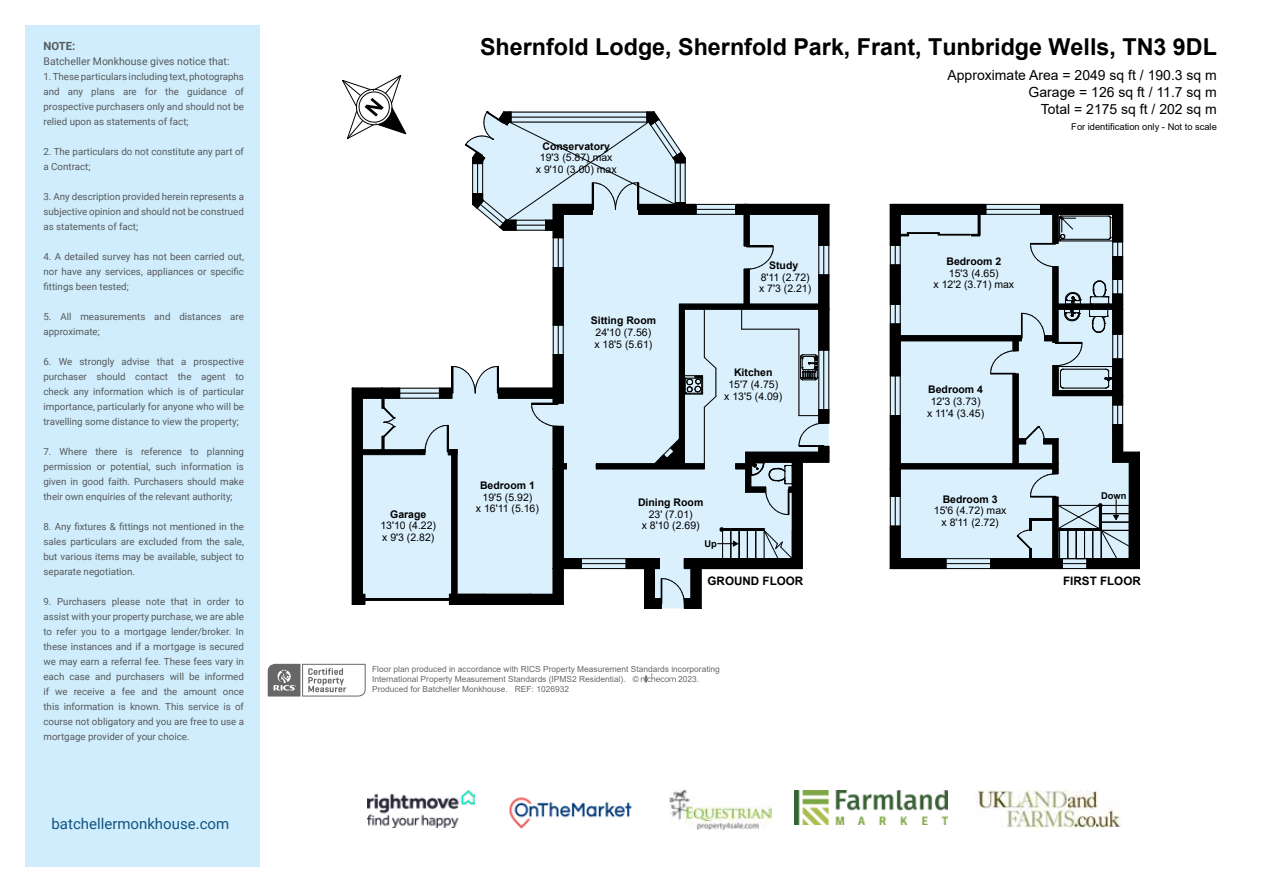
<style>
.page{position:relative;width:1263px;height:893px;background:#fff}
.page>*{position:absolute;margin:0;border:0;box-sizing:border-box;transform-origin:0 0}
.t1{font:700 23.25px "Arial";color:#000}
.t2{font:15px "Roboto";color:#115481}
.t3{font:13.95px/17px "Arial";color:#000;text-align:right}
.t4{font:700 11.7px "Arial";color:#000}
.t5{font:700 11.25px "Roboto";color:#58595b}
.t6{font:10.5px/11.7px "Arial";color:#000;text-align:center}
.t7{font:700 10.5px "Arial";color:#000}
.t8{font:10.5px "Roboto";color:#58595b}
.t9{font:9.75px/15px "Roboto";color:#58595b;text-align:justify}
.t10{font:9.3px "Arial";color:#000}
.t11{font:700 9.3px "Arial";color:#000}
.t12{font:8.4px/10.2px "Arial";color:rgb(0 0 0/.6)}
.s1{font-size:8.1px}
</style>
<div class="page">
<div style="left:26px;top:26px;width:234px;height:841px;background:#cfedfc"></div>
<svg style="left:406px;top:133px;width:412px;height:461px;fill:#dbf0fd"></svg>
<svg style="left:267px;top:663px;width:99px;height:34px"></svg>
<svg style="left:641px;top:673px;width:35px;height:9px"></svg>
<svg style="left:342px;top:75px;width:64px;height:64px"></svg>
<div style="left:553px;top:355px;width:10px;height:48px;background:#000"></div>
<hr style="left:563px;top:355px;width:1px;height:48px;background:#000">
<div style="left:596px;top:464px;width:108px;height:5px;background:#000"></div>
<hr style="left:596px;top:469px;width:108px;height:1px;background:#000">
<div style="left:679px;top:309px;width:5px;height:155px;background:#000"></div>
<hr style="left:684px;top:309px;width:1px;height:155px;background:#000">
<div style="left:626px;top:558px;width:33px;height:11px;background:#000"></div>
<div style="left:819px;top:309px;width:10px;height:41px;background:#000"></div>
<hr style="left:818px;top:309px;width:1px;height:41px;background:#000">
<div style="left:498px;top:388px;width:55px;height:10px;background:#000"></div>
<hr style="left:498px;top:398px;width:55px;height:1px;background:#000">
<hr style="left:449px;top:604px;width:114px;height:1px;background:#000">
<hr style="left:581px;top:558px;width:45px;height:1px;background:#000">
<hr style="left:581px;top:568px;width:45px;height:1px;background:#000">
<hr style="left:581px;top:563px;width:45px;height:1px;background:#000">
<svg style="left:528px;top:388px;width:54px;height:217px;background:#a4b3bc"></svg>
<hr style="left:563px;top:325px;width:1px;height:30px;background:#000">
<hr style="left:553px;top:325px;width:1px;height:30px;background:#000">
<hr style="left:558px;top:325px;width:1px;height:30px;background:#000">
<svg style="left:889px;top:203px;width:251px;height:367px;background:#b1c0ca"></svg>
<svg style="left:465px;top:111px;width:365px;height:218px"></svg>
<hr style="left:742px;top:329px;width:57px;height:1px;background:#000">
<hr style="left:799px;top:329px;width:1px;height:87px;background:#000">
<hr style="left:704px;top:309px;width:1px;height:48px;background:#000">
<svg style="left:644px;top:350px;width:185px;height:259px"></svg>
<hr style="left:483px;top:599px;width:51px;height:1px;background:#000">
<div style="left:484px;top:594px;width:48px;height:10px;background:#000"></div>
<svg style="left:352px;top:366px;width:147px;height:239px;background:#bacad4"></svg>
<div style="left:448px;top:449px;width:9px;height:6px;background:#000"></div>
<img style="left:669px;top:790px;width:102px;height:39px">
<img style="left:367px;top:791px;width:107px;height:36px">
<img style="left:509px;top:797px;width:123px;height:32px">
<img style="left:975px;top:791px;width:146px;height:37px">
<img style="left:795px;top:790px;width:152px;height:34px">
<p class="t5" style="left:43px;top:38px;width:33px">NOTE:</p>
<p class="t8" style="left:43px;top:54px;width:188px">Batcheller Monkhouse gives notice that:</p>
<p class="t9" style="left:43px;top:69px;width:202px">1. These particulars including text, photographs and any plans are for the guidance of prospective purchasers only and should not be relied upon as statements of fact;</p>
<p class="t9" style="left:43px;top:144px;width:202px">2. The particulars do not constitute any part of a Contract;</p>
<p class="t9" style="left:43px;top:189px;width:202px">3. Any description provided herein represents a subjective opinion and should not be construed as statements of fact;</p>
<p class="t9" style="left:43px;top:249px;width:202px">4. A detailed survey has not been carried out, nor have any services, appliances or specific fittings been tested;</p>
<p class="t9" style="left:43px;top:309px;width:202px">5. All measurements and distances are approximate;</p>
<p class="t9" style="left:43px;top:354px;width:202px">6. We strongly advise that a prospective purchaser should contact the agent to check any information which is of particular importance, particularly for anyone who will be travelling some distance to view the property;</p>
<p class="t9" style="left:43px;top:444px;width:202px">7. Where there is reference to planning permission or potential, such information is given in good faith. Purchasers should make their own enquiries of the relevant authority;</p>
<p class="t9" style="left:43px;top:519px;width:202px">8. Any fixtures &amp; fittings not mentioned in the sales particulars are excluded from the sale, but various items may be available, subject to separate negotiation.</p>
<p class="t9" style="left:43px;top:594px;width:202px">9. Purchasers please note that in order to assist with your property purchase, we are able to refer you to a mortgage lender/broker. In these instances and if a mortgage is secured we may earn a referral fee. These fees vary in each case and purchasers will be informed if we receive a fee and the amount once this information is known. This service is of course not obligatory and you are free to use a mortgage provider of your choice.</p>
<h2 class="t2" style="left:52px;top:813px;width:179px">batchellermonkhouse.com</h2>
<h1 class="t1" style="left:480px;top:31px;width:738px">Shernfold Lodge, Shernfold Park, Frant, Tunbridge Wells, TN3 9DL</h1>
<p class="t7" style="left:390px;top:506px;width:38px">Garage</p>
<p class="t6" style="left:380px;top:520px;width:57px;text-align:left">13'10 (4.22) x 9'3 (2.82)</p>
<p class="t7" style="left:542px;top:138px;width:69px">Conservatory</p>
<p class="t6" style="left:536px;top:152px;width:82px">19'3 (5.87) max<br>x 9'10 (3.00) max</p>
<p class="t7" style="left:480px;top:478px;width:56px">Bedroom 1</p>
<p class="t6" style="left:476px;top:491px;width:65px">19'5 (5.92)<br>x 16'11 (5.16)</p>
<p class="t7" style="left:591px;top:313px;width:67px">Sitting Room</p>
<p class="t6" style="left:594px;top:326px;width:59px;text-align:left">24'10 (7.56) x 18'5 (5.61)</p>
<p class="t7" style="left:769px;top:258px;width:31px">Study</p>
<p class="t6" style="left:759px;top:271px;width:54px;text-align:left">8'11 (2.72) x 7'3 (2.21)</p>
<p class="t7" style="left:734px;top:365px;width:40px">Kitchen</p>
<p class="t6" style="left:724px;top:378px;width:59px">15'7 (4.75)<br>x 13'5 (4.09)</p>
<p class="t7" style="left:638px;top:495px;width:67px">Dining Room</p>
<p class="t6" style="left:642px;top:508px;width:59px">23' (7.01)<br>x 8'10 (2.69)</p>
<p class="t11" style="left:704px;top:537px;width:14px">Up</p>
<h3 class="t3" style="left:947px;top:67px;width:271px">Approximate Area = 2049 sq ft / 190.3 sq m<br>Garage = 126 sq ft / 11.7 sq m<br>Total = 2175 sq ft / 202 sq m</h3>
<p class="t10" style="left:1071px;top:120px;width:147px">For identification only - Not to scale</p>
<p class="t7" style="left:946px;top:254px;width:56px">Bedroom 2</p>
<p class="t6" style="left:933px;top:267px;width:82px">15'3 (4.65)<br>x 12'2 (3.71) max</p>
<p class="t7" style="left:928px;top:382px;width:56px">Bedroom 4</p>
<p class="t6" style="left:927px;top:395px;width:59px">12'3 (3.73) x 11'4 (3.45)</p>
<p class="t7" style="left:943px;top:492px;width:56px">Bedroom 3</p>
<p class="t6" style="left:934px;top:505px;width:74px">15'6 (4.72) max x 8'11 (2.72)</p>
<p class="t11" style="left:1101px;top:489px;width:27px">Down</p>
<p class="t4" style="left:707px;top:573px;width:97px">GROUND FLOOR</p>
<p class="t4" style="left:1063px;top:573px;width:79px">FIRST FLOOR</p>
<p class="t12" style="left:372px;top:664px;width:349px">Floor plan produced in accordance with RICS Property Measurement Standards incorporating<br>International Property Measurement Standards (IPMS2 Residential). <span class="s1">©</span></p>
<p class="t12" style="left:678px;top:674px;width:22px">2023.</p>
<p class="t12" style="left:372px;top:684px;width:198px">Produced for Batcheller Monkhouse. REF: 1026932</p>
</div>
